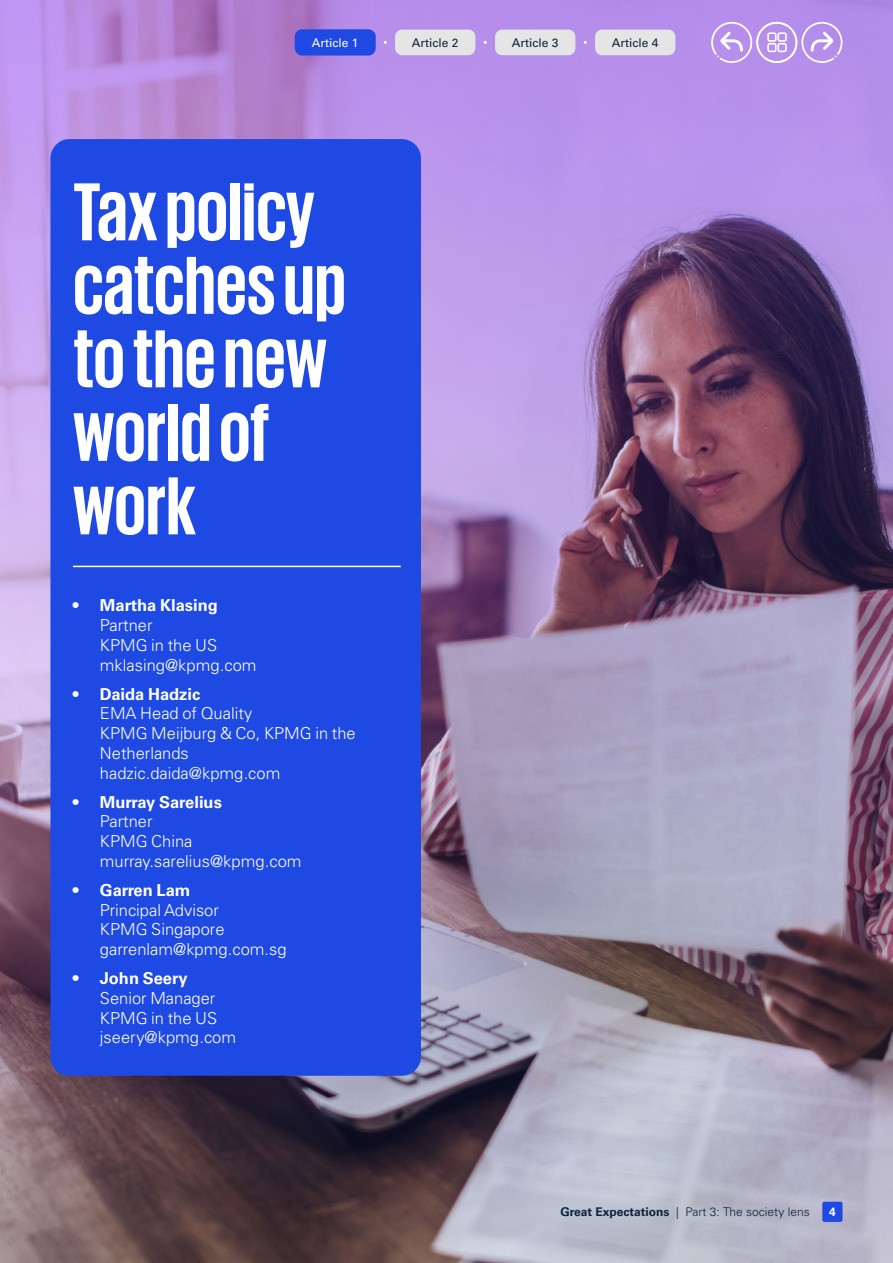
<style>
.page{position:relative;width:893px;height:1263px;background:#fff}
.page>*{position:absolute;margin:0;border:0;box-sizing:border-box;transform-origin:0 0}
.t1{font:700 84px/73.5px "KPMG";color:#fff}
.t2{font:300 16.5px/19.8px "Univers LT Std";color:#fff}
.t3{font:700 16.5px "Univers LT Std";color:#fff}
.t4{font:300 12px "Univers LT Std";color:#0c233c}
.t5{font:12px "Univers LT Std";color:#0c233c}
.t6{font:12px "Univers LT Std";color:#fff}
.t7{font:700 12px "Univers LT Std";color:#fff}
.s1{font-weight:700}
</style>
<div class="page">
<img style="left:0;top:0;width:893px;height:1263px">
<div style="left:50px;top:139px;width:371px;height:937px;background:#1e49e2;border-radius:19px"></div>
<hr style="left:73px;top:566px;width:328px;height:1px;background:#fff">
<div style="left:822px;top:1202px;width:20px;height:20px;background:#1e49e2;border-radius:2px"></div>
<div style="left:396px;top:30px;width:79px;height:24px;background:#e5e5e5;border-radius:6px"></div>
<div style="left:395px;top:30px;width:80px;height:25px;border:2px solid #e5e5e5;border-radius:6px"></div>
<div style="left:496px;top:30px;width:79px;height:24px;background:#e5e5e5;border-radius:6px"></div>
<div style="left:495px;top:30px;width:80px;height:25px;border:2px solid #e5e5e5;border-radius:6px"></div>
<div style="left:596px;top:30px;width:79px;height:24px;background:#e5e5e5;border-radius:6px"></div>
<div style="left:595px;top:30px;width:80px;height:25px;border:2px solid #e5e5e5;border-radius:6px"></div>
<svg style="left:711px;top:22px;width:131px;height:41px;background:#c4a5ee"></svg>
<div style="left:296px;top:30px;width:79px;height:24px;background:#1e49e2;border-radius:6px"></div>
<div style="left:295px;top:29px;width:81px;height:27px;border:2px solid #1e49e2;border-radius:6px"></div>
<p class="t6" style="left:312px;top:35px;width:48px">Article 1</p>
<h1 class="t1" style="left:73px;top:173px;width:274px">Tax policy catches up to the new world of work</h1>
<p class="t3" style="left:73px;top:596px;width:146px">• Martha Klasing</p>
<p class="t2" style="left:100px;top:615px;width:158px">Partner<br>KPMG in the US mklasing@kpmg.com</p>
<p class="t3" style="left:73px;top:684px;width:129px">• Daida Hadzic</p>
<p class="t2" style="left:100px;top:704px;width:257px">EMA Head of Quality<br>KPMG Meijburg &amp; Co, KPMG in the<br>Netherlands hadzic.daida@kpmg.com</p>
<p class="t3" style="left:73px;top:792px;width:150px">• Murray Sarelius</p>
<p class="t2" style="left:100px;top:812px;width:203px">Partner<br>KPMG China murray.sarelius@kpmg.com</p>
<p class="t3" style="left:73px;top:880px;width:119px">• Garren Lam</p>
<p class="t2" style="left:100px;top:900px;width:188px">Principal Advisor<br>KPMG Singapore garrenlam@kpmg.com.sg</p>
<p class="t3" style="left:73px;top:968px;width:116px">• John Seery</p>
<p class="t2" style="left:100px;top:988px;width:138px">Senior Manager<br>KPMG in the US jseery@kpmg.com</p>
<p class="t5" style="left:412px;top:35px;width:48px">Article 2</p>
<p class="t5" style="left:512px;top:35px;width:48px">Article 3</p>
<p class="t5" style="left:612px;top:35px;width:48px">Article 4</p>
<p class="t4" style="left:560px;top:1205px;width:251px"><span class="s1">Great Expectations</span> | Part 3: The society lens</p>
<p class="t7" style="left:829px;top:1205px;width:8px">4</p>
</div>
